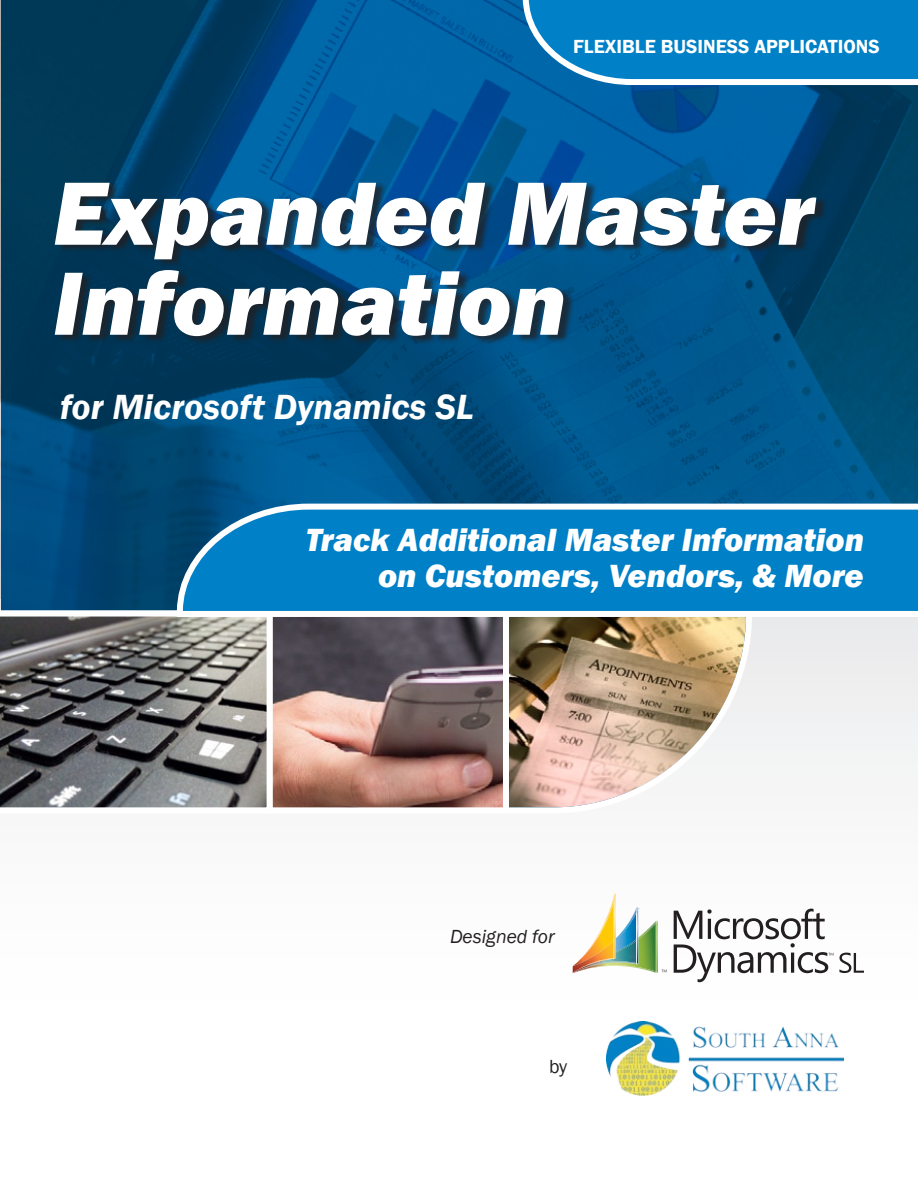
<style>
.page{position:relative;width:918px;height:1188px;background:#fff}
.page>*{position:absolute;margin:0;border:0;box-sizing:border-box;transform-origin:0 0}
.t1{font:italic 800 93px/90px "Franklin Gothic";color:#fff}
.t2{font:italic 600 36px "Franklin Gothic";color:#fff}
.t3{font:italic 800 33px/36px "Franklin Gothic";color:#fff;text-align:right}
.t4{font:600 19.5px "Franklin Gothic";color:#fff}
.t5{font:italic 19.5px "Franklin Gothic";color:#231f20}
.t6{font:19.5px "Franklin Gothic";color:#231f20}
</style>
<div class="page">
<img style="left:1px;top:0;width:917px;height:608px">
<img style="left:573px;top:893px;width:94px;height:80px">
<svg style="left:674px;top:909px;width:190px;height:73px"></svg>
<div style="left:57px;top:181px;width:771px;height:164px;background:#231f20;opacity:.75"></div>
<img style="left:512px;top:620px;width:243px;height:188px">
<img style="left:276px;top:620px;width:236px;height:188px">
<svg style="left:0;top:608px;width:276px;height:200px;background:#757576"></svg>
<svg style="left:174px;top:501px;width:744px;height:119px;background:#1e8bc6"></svg>
<svg style="left:520px;top:0;width:398px;height:88px;background:#1286c7"></svg>
<img style="left:607px;top:1022px;width:236px;height:74px">
<p class="t4" style="left:573px;top:34px;width:308px">FLEXIBLE BUSINESS APPLICATIONS</p>
<h1 class="t1" style="left:53px;top:169px;width:762px">Expanded Master<br>Information</h1>
<p class="t2" style="left:60px;top:383px;width:415px">for Microsoft Dynamics SL</p>
<p class="t3" style="left:306px;top:522px;width:560px">Track Additional Master Information on Customers, Vendors, &amp; More</p>
<p class="t5" style="left:450px;top:924px;width:106px">Designed for</p>
<p class="t6" style="left:549px;top:1054px;width:20px">by</p>
</div>
